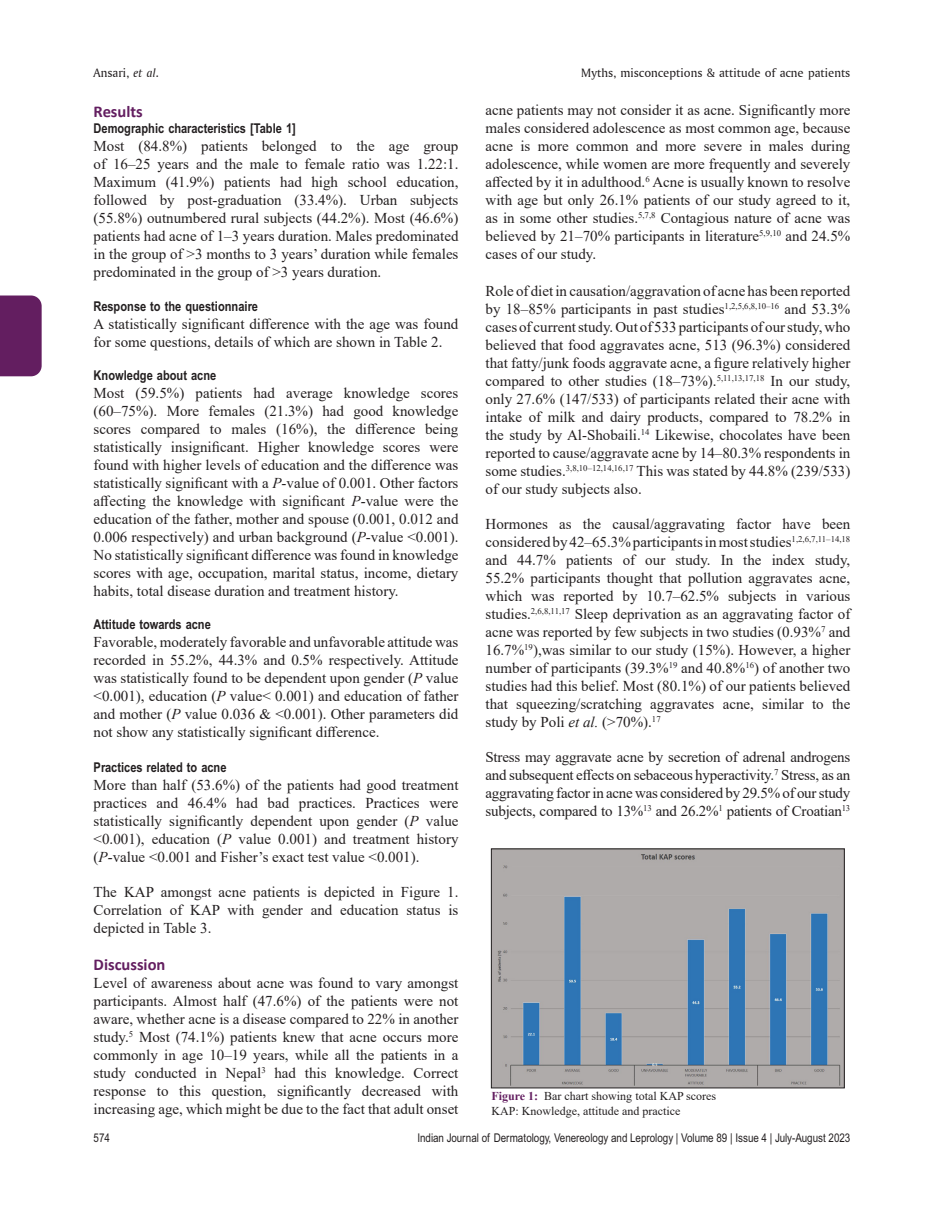
<style>
.page{position:relative;width:944px;height:1214px;background:#fff}
.page>*{position:absolute;margin:0;border:0;box-sizing:border-box;transform-origin:0 0}
.Body_Text{font:700 16.5px "Calibri";color:#631e60}
.Body_Text-2{font:15px/18px "Times New Roman";color:#231f20;text-align:justify}
.Body_Text_Indent{font:15px/18px "Times New Roman";color:#231f20;text-align:justify}
.Body_Text-3{font:700 13.5px "Arial Narrow MT Std";color:#231f20}
.t1{font:12.75px "Amerigo BT Roman A";color:#231f20}
.t2{font:12px "Arial Narrow MT Std";color:#231f20}
.Fig_caption{font:12px "Times New Roman";color:#231f20}
.s1{font-family:"Amerigo BT Italic A"}
.s2{font-style:italic}
.s3{font-weight:700;color:#631e60}
</style>
<div class="page">
<img style="left:493px;top:850px;width:349px;height:236px">
<div style="left:491px;top:848px;width:353px;height:240px;border:1px solid #231f20"></div>
<div style="left:0;top:295px;width:42px;height:81px;background:#631e60"></div>
<p class="t1" style="left:94px;top:65px;width:67px">Ansari, <span class="s1">et al</span>.</p>
<p class="t1" style="left:581px;top:65px;width:270px">Myths, misconceptions &amp; attitude of acne patients</p>
<p class="Body_Text" style="left:94px;top:100px;width:51px">Results</p>
<p class="Body_Text-3" style="left:94px;top:120px;width:204px">Demographic characteristics [Table 1]</p>
<p class="Body_Text-2" style="left:94px;top:137px;width:366px">Most (84.8%) patients belonged to the age group of 16–25 years and the male to female ratio was 1.22:1.<br>Maximum (41.9%) patients had high school education, followed by post-graduation (33.4%). Urban subjects (55.8%) outnumbered rural subjects (44.2%). Most (46.6%) patients had acne of 1–3 years duration. Males predominated in the group of &gt;3 months to 3 years’ duration while females predominated in the group of &gt;3 years duration.</p>
<p class="Body_Text-3" style="left:94px;top:298px;width:166px">Response to the questionnaire</p>
<p class="Body_Text-2" style="left:94px;top:314px;width:366px">A statistically significant difference with the age was found for some questions, details of which are shown in Table 2.</p>
<h2 class="Body_Text-3" style="left:94px;top:367px;width:124px">Knowledge about acne</h2>
<p class="Body_Text-2" style="left:94px;top:383px;width:366px">Most (59.5%) patients had average knowledge scores (60–75%). More females (21.3%) had good knowledge scores compared to males (16%), the difference being statistically insignificant. Higher knowledge scores were found with higher levels of education and the difference was statistically significant with a <span class="s2">P</span>-value of 0.001. Other factors affecting the knowledge with significant <span class="s2">P-</span>value were the education of the father, mother and spouse (0.001, 0.012 and 0.006 respectively) and urban background (<span class="s2">P</span>-value &lt;0.001).<br>No statistically significant difference was found in knowledge scores with age, occupation, marital status, income, dietary habits, total disease duration and treatment history.</p>
<h2 class="Body_Text-3" style="left:94px;top:616px;width:119px">Attitude towards acne</h2>
<p class="Body_Text-2" style="left:94px;top:632px;width:366px">Favorable, moderately favorable and unfavorable attitude was recorded in 55.2%, 44.3% and 0.5% respectively. Attitude was statistically found to be dependent upon gender (<span class="s2">P</span> value &lt;0.001), education (<span class="s2">P</span> value&lt; 0.001) and education of father and mother (<span class="s2">P</span> value 0.036 &amp; &lt;0.001). Other parameters did not show any statistically significant difference.</p>
<h2 class="Body_Text-3" style="left:94px;top:759px;width:134px">Practices related to acne</h2>
<p class="Body_Text-2" style="left:94px;top:775px;width:366px">More than half (53.6%) of the patients had good treatment practices and 46.4% had bad practices. Practices were statistically significantly dependent upon gender (<span class="s2">P</span> value &lt;0.001), education (<span class="s2">P</span> value 0.001) and treatment history (<span class="s2">P-</span>value &lt;0.001 and Fisher’s exact test value &lt;0.001).</p>
<p class="Body_Text_Indent" style="left:94px;top:882px;width:366px">The KAP amongst acne patients is depicted in Figure 1.<br>Correlation of KAP with gender and education status is depicted in Table 3.</p>
<h1 class="Body_Text" style="left:94px;top:952px;width:73px">Discussion</h1>
<p class="Body_Text-2" style="left:94px;top:973px;width:366px">Level of awareness about acne was found to vary amongst participants. Almost half (47.6%) of the patients were not aware, whether acne is a disease compared to 22% in another study.<sup>5</sup> Most (74.1%) patients knew that acne occurs more commonly in age 10–19 years, while all the patients in a study conducted in Nepal<sup>3</sup> had this knowledge. Correct response to this question, significantly decreased with increasing age, which might be due to the fact that adult onset</p>
<p class="Body_Text-2" style="left:485px;top:101px;width:366px">acne patients may not consider it as acne. Significantly more males considered adolescence as most common age, because acne is more common and more severe in males during adolescence, while women are more frequently and severely affected by it in adulthood.<sup>6</sup> Acne is usually known to resolve with age but only 26.1% patients of our study agreed to it, as in some other studies.<sup>5,7,8</sup> Contagious nature of acne was believed by 21–70% participants in literature<sup>5,9,10</sup> and 24.5% cases of our study.</p>
<p class="Body_Text-2" style="left:485px;top:281px;width:366px">Role of diet in causation/aggravation of acne has been reported by 18–85% participants in past studies<sup>1,2,5,6,8,10–16</sup> and 53.3% cases of current study. Out of 533 participants of our study, who believed that food aggravates acne, 513 (96.3%) considered that fatty/junk foods aggravate acne, a figure relatively higher compared to other studies (18–73%).<sup>5,11,13,17,18</sup> In our study, only 27.6% (147/533) of participants related their acne with intake of milk and dairy products, compared to 78.2% in the study by Al-Shobaili.<sup>14</sup> Likewise, chocolates have been reported to cause/aggravate acne by 14–80.3% respondents in some studies.<sup>3,8,10–12,14,16,17</sup> This was stated by 44.8% (239/533) of our study subjects also.</p>
<p class="Body_Text-2" style="left:485px;top:514px;width:366px">Hormones as the causal/aggravating factor have been considered by 42–65.3% participants in most studies<sup>1,2,6,7,11–14,18 </sup>and 44.7% patients of our study. In the index study, 55.2% participants thought that pollution aggravates acne, which was reported by 10.7–62.5% subjects in various studies.<sup>2,6,8,11,17</sup> Sleep deprivation as an aggravating factor of acne was reported by few subjects in two studies (0.93%<sup>7</sup> and 16.7%<sup>19</sup>),was similar to our study (15%). However, a higher number of participants (39.3%<sup>19</sup> and 40.8%<sup>16</sup>) of another two studies had this belief. Most (80.1%) of our patients believed that squeezing/scratching aggravates acne, similar to the study by Poli <span class="s2">et al.</span> (&gt;70%).<sup>17</sup></p>
<p class="Body_Text-2" style="left:485px;top:747px;width:366px">Stress may aggravate acne by secretion of adrenal androgens and subsequent effects on sebaceous hyperactivity.<sup>7</sup> Stress, as an aggravating factor in acne was considered by 29.5% of our study subjects, compared to 13%<sup>13</sup> and 26.2%<sup>1</sup> patients of Croatian<sup>13</sup></p>
<p class="Fig_caption" style="left:491px;top:1087px;width:226px"><span class="s3">Figure 1:</span> Bar chart showing total KAP scores</p>
<p class="Fig_caption" style="left:491px;top:1102px;width:190px">KAP: Knowledge, attitude and practice</p>
<p class="t2" style="left:94px;top:1130px;width:18px">574</p>
<p class="t2" style="left:417px;top:1130px;width:434px">Indian Journal of Dermatology, Venereology and Leprology | Volume 89 | Issue 4 | July-August 2023</p>
</div>
